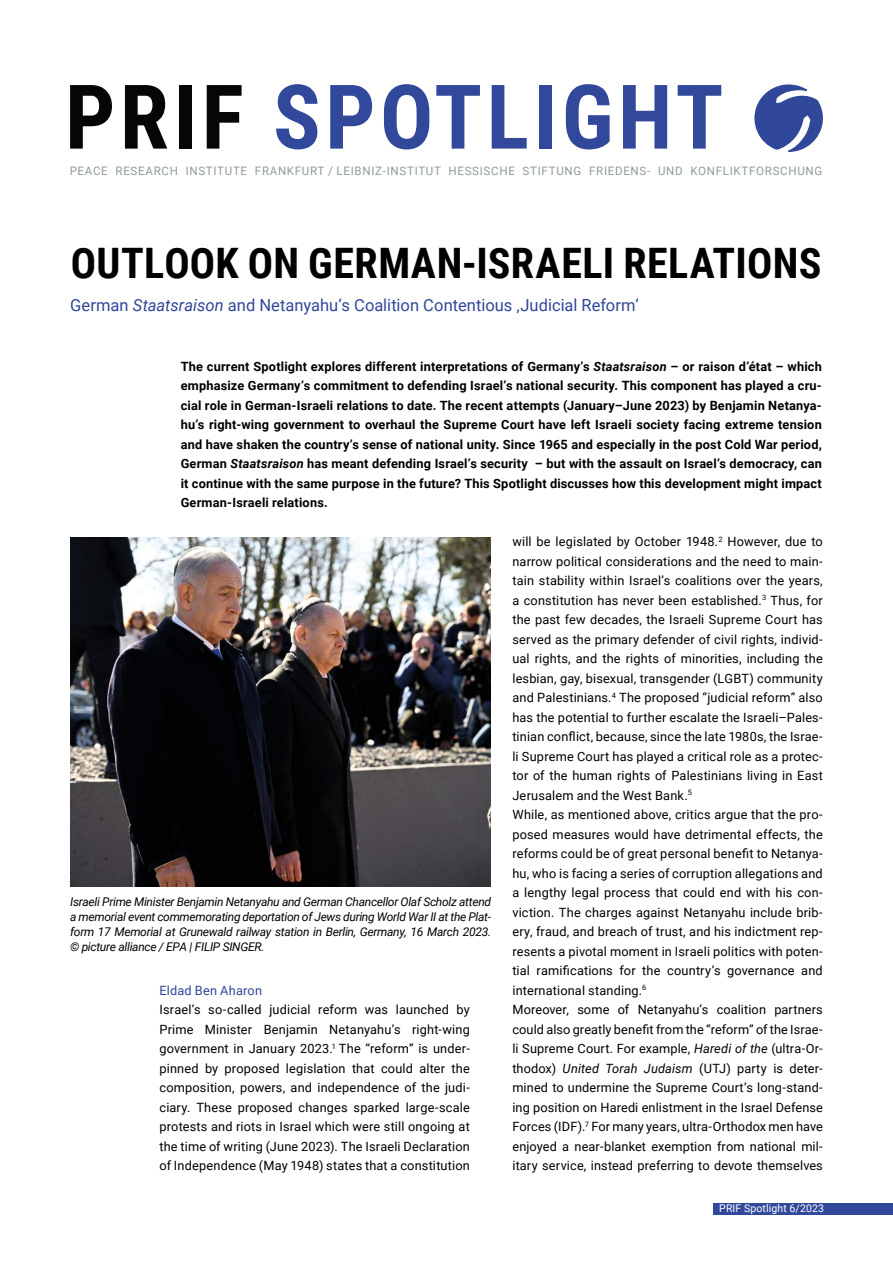
<style>
.page{position:relative;width:893px;height:1263px;background:#fff}
.page>*{position:absolute;margin:0;border:0;box-sizing:border-box;transform-origin:0 0}
.PRIF_Spotlight{font:700 89.4px "Roboto Condensed";letter-spacing:.05em;color:#32489a}
.Titel{font:700 42px "Roboto Condensed";letter-spacing:.01em;color:#000}
.Untertitel{font:16.65px "Roboto";color:#314799}
.Fließtext{font:12.75px/19.5px "Roboto";letter-spacing:.01em;color:#000;text-align:justify}
.Vorspann{font:700 12.75px/19.5px "Roboto";letter-spacing:.015em;color:#000;text-align:justify}
.Fließtext-2{font:12.75px "Roboto";letter-spacing:.015em;color:#314799}
.t1{font:italic 12px/15px "Roboto";letter-spacing:-.025em;color:#000;text-align:justify}
.t2{font:11.7px "Roboto";letter-spacing:.06em;color:#8f9a9e}
.t3{font:10.65px "Roboto";letter-spacing:.01em;color:#fff}
.s1{color:#060606}
.s2{font-style:italic}
</style>
<div class="page">
<div style="left:713px;top:1203px;width:180px;height:12px;background:#32489a"></div>
<svg style="left:754px;top:84px;width:69px;height:68px"></svg>
<img style="left:70px;top:538px;width:421px;height:349px">
<h1 class="PRIF_Spotlight" style="left:65px;top:54px;width:660px"><span class="s1">PRIF</span> SPOTLIGHT</h1>
<p class="t2" style="left:70px;top:163px;width:754px">PEACE RESEARCH INSTITUTE FRANKFURT / LEIBNIZ-INSTITUT HESSISCHE STIFTUNG FRIEDENS- UND KONFLIKTFORSCHUNG</p>
<h1 class="Titel" style="left:71px;top:233px;width:752px">OUTLOOK ON GERMAN-ISRAELI RELATIONS</h1>
<h1 class="Untertitel" style="left:70px;top:293px;width:570px">German <span class="s2">Staatsraison</span> and Netanyahu‘s Coalition Contentious ‚Judicial Reform‘</h1>
<p class="Vorspann" style="left:181px;top:356px;width:643px">The current Spotlight explores different interpretations of Germany’s <span class="s2">Staatsraison</span> – or raison d’état – which emphasize Germany’s commitment to defending Israel’s national security. This component has played a cru&shy;cial role in German-Israeli relations to date. The recent attempts (January–June 2023) by Benjamin Netanya&shy;hu’s right-wing government to overhaul the Supreme Court have left Israeli society facing extreme tension and have shaken the country’s sense of national unity. Since 1965 and especially in the post Cold War period, German <span class="s2">Staatsraison</span> has meant defending Israel’s security – but with the assault on Israel’s democracy, can it continue with the same purpose in the future? This Spotlight discusses how this development might impact German-Israeli relations.</p>
<p class="t1" style="left:70px;top:894px;width:422px">Israeli Prime Minister Benjamin Netanyahu and German Chancellor Olaf Scholz attend a memorial event commemorating deportation of Jews during World War II at the Plat&shy;form 17 Memorial at Grunewald railway station in Berlin, Germany, 16 March 2023. © picture alliance / EPA | FILIP SINGER.</p>
<p class="Fließtext-2" style="left:159px;top:981px;width:104px">Eldad Ben Aharon</p>
<p class="Fließtext" style="left:159px;top:999px;width:312px">Israel’s so-called judicial reform was launched by Prime Minister Benjamin Netanyahu’s right-wing government in January 2023.<sup>1</sup> The “reform” is under&shy;pinned by proposed legislation that could alter the composition, powers, and independence of the judi&shy;ciary. These proposed changes sparked large-scale protests and riots in Israel which were still ongoing at the time of writing (June 2023). The Israeli Declaration of Independence (May 1948) states that a constitution</p>
<p class="Fließtext" style="left:512px;top:531px;width:312px">will be legislated by October 1948.<sup>2</sup> However, due to narrow political considerations and the need to main&shy;tain stability within Israel’s coalitions over the years, a constitution has never been established.<sup>3</sup> Thus, for the past few decades, the Israeli Supreme Court has served as the primary defender of civil rights, individ&shy;ual rights, and the rights of minorities, including the lesbian, gay, bisexual, transgender (LGBT) community and Palestinians.<sup>4</sup> The proposed “judicial reform” also has the potential to further escalate the Israeli–Pales&shy;tinian conflict, because, since the late 1980s, the Israe&shy;li Supreme Court has played a critical role as a protec&shy;tor of the human rights of Palestinians living in East Jerusalem and the West Bank.<sup>5</sup></p>
<p class="Fließtext" style="left:512px;top:804px;width:312px">While, as mentioned above, critics argue that the pro&shy;posed measures would have detrimental effects, the reforms could be of great personal benefit to Netanya&shy;hu, who is facing a series of corruption allegations and a lengthy legal process that could end with his con&shy;viction. The charges against Netanyahu include brib&shy;ery, fraud, and breach of trust, and his indictment rep&shy;resents a pivotal moment in Israeli politics with poten&shy;tial ramifications for the country’s governance and international standing.<sup>6</sup></p>
<p class="Fließtext" style="left:512px;top:999px;width:312px">Moreover, some of Netanyahu’s coalition partners could also greatly benefit from the “reform” of the Israe&shy;li Supreme Court. For example, <span class="s2">Haredi of the</span> (ultra-Or&shy;thodox) <span class="s2">United Torah Judaism</span> (UTJ) party is deter&shy;mined to undermine the Supreme Court’s long-stand&shy;ing position on Haredi enlistment in the Israel Defense Forces (IDF).<sup>7</sup> For many years, ultra-Orthodox men have enjoyed a near-blanket exemption from national mil&shy;itary service, instead preferring to devote themselves</p>
<p class="t3" style="left:719px;top:1201px;width:106px">PRIF Spotlight 6/2023</p>
</div>
